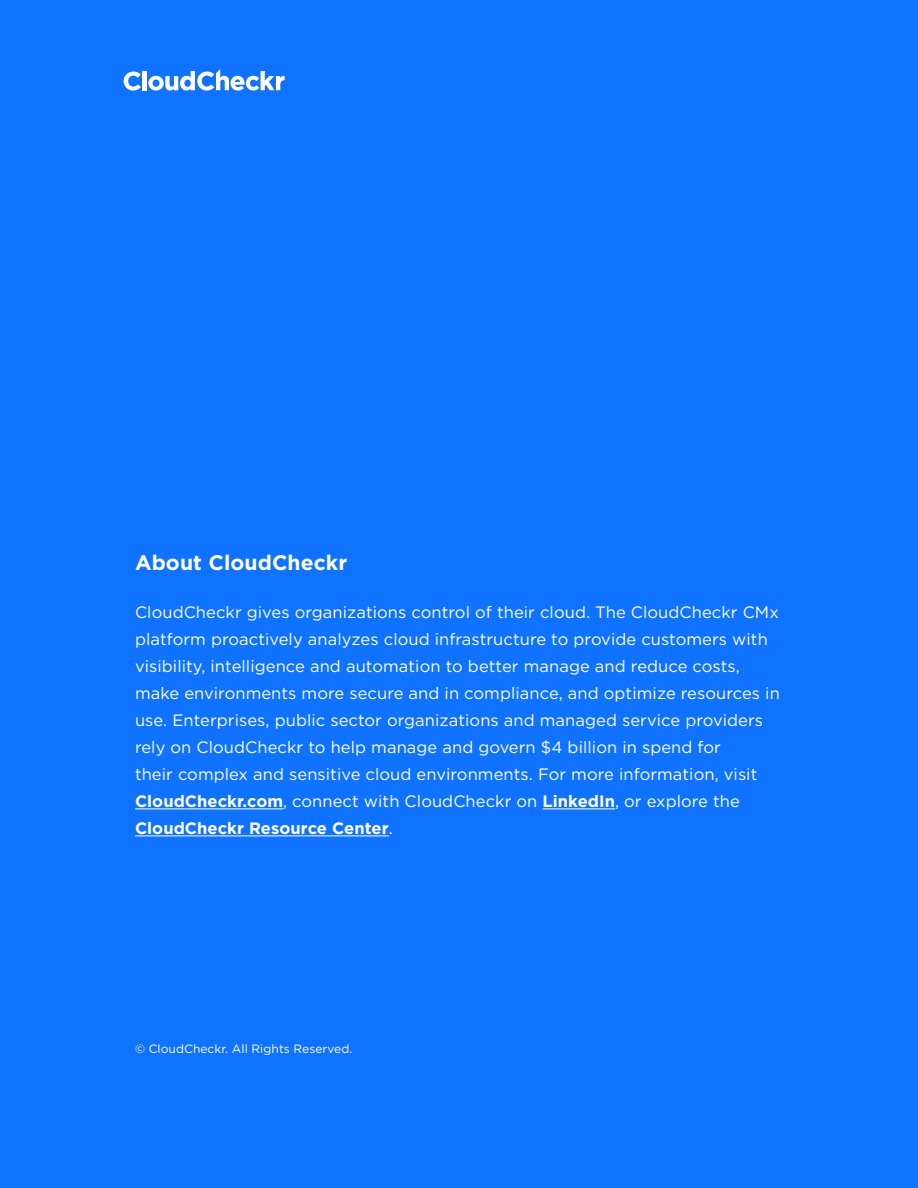
<style>
.page{position:relative;width:918px;height:1188px;background:#0f73ff}
.page>*{position:absolute;margin:0;border:0;box-sizing:border-box;transform-origin:0 0}
.t1{font:700 21px "Gotham";letter-spacing:.005em;color:#fff}
.t2{font:16.5px/27px "Gotham";letter-spacing:.005em;color:#fff}
.t3{font:12px "Gotham";letter-spacing:.005em;color:#fff}
.s1{font-weight:700}
</style>
<div class="page">
<svg style="left:124px;top:72px;width:17px;height:19px"></svg>
<svg style="left:148px;top:76px;width:16px;height:15px"></svg>
<svg style="left:165px;top:76px;width:13px;height:15px"></svg>
<svg style="left:180px;top:71px;width:15px;height:20px"></svg>
<svg style="left:197px;top:72px;width:17px;height:19px"></svg>
<svg style="left:216px;top:69px;width:13px;height:21px"></svg>
<svg style="left:231px;top:76px;width:13px;height:15px"></svg>
<svg style="left:246px;top:76px;width:13px;height:15px"></svg>
<svg style="left:261px;top:71px;width:13px;height:19px"></svg>
<svg style="left:276px;top:76px;width:9px;height:14px"></svg>
<div style="left:142px;top:71px;width:5px;height:19px;background:#fff"></div>
<hr style="left:135px;top:809px;width:148px;height:1px;background:#fff">
<hr style="left:543px;top:809px;width:72px;height:1px;background:#fff">
<hr style="left:135px;top:836px;width:254px;height:1px;background:#fff">
<p class="t1" style="left:135px;top:551px;width:214px">About CloudCheckr</p>
<p class="t2" style="left:135px;top:598px;width:646px">CloudCheckr gives organizations control of their cloud. The CloudCheckr CMx platform proactively analyzes cloud infrastructure to provide customers with visibility, intelligence and automation to better manage and reduce costs, make environments more secure and in compliance, and optimize resources in use. Enterprises, public sector organizations and managed service providers rely on CloudCheckr to help manage and govern $4 billion in spend for<br>their complex and sensitive cloud environments. For more information, visit <span class="s1">CloudCheckr.com</span>, connect with CloudCheckr on <span class="s1">LinkedIn</span>, or explore the <span class="s1">CloudCheckr Resource Center</span>.</p>
<p class="t3" style="left:135px;top:1042px;width:219px">© CloudCheckr. All Rights Reserved.</p>
</div>
